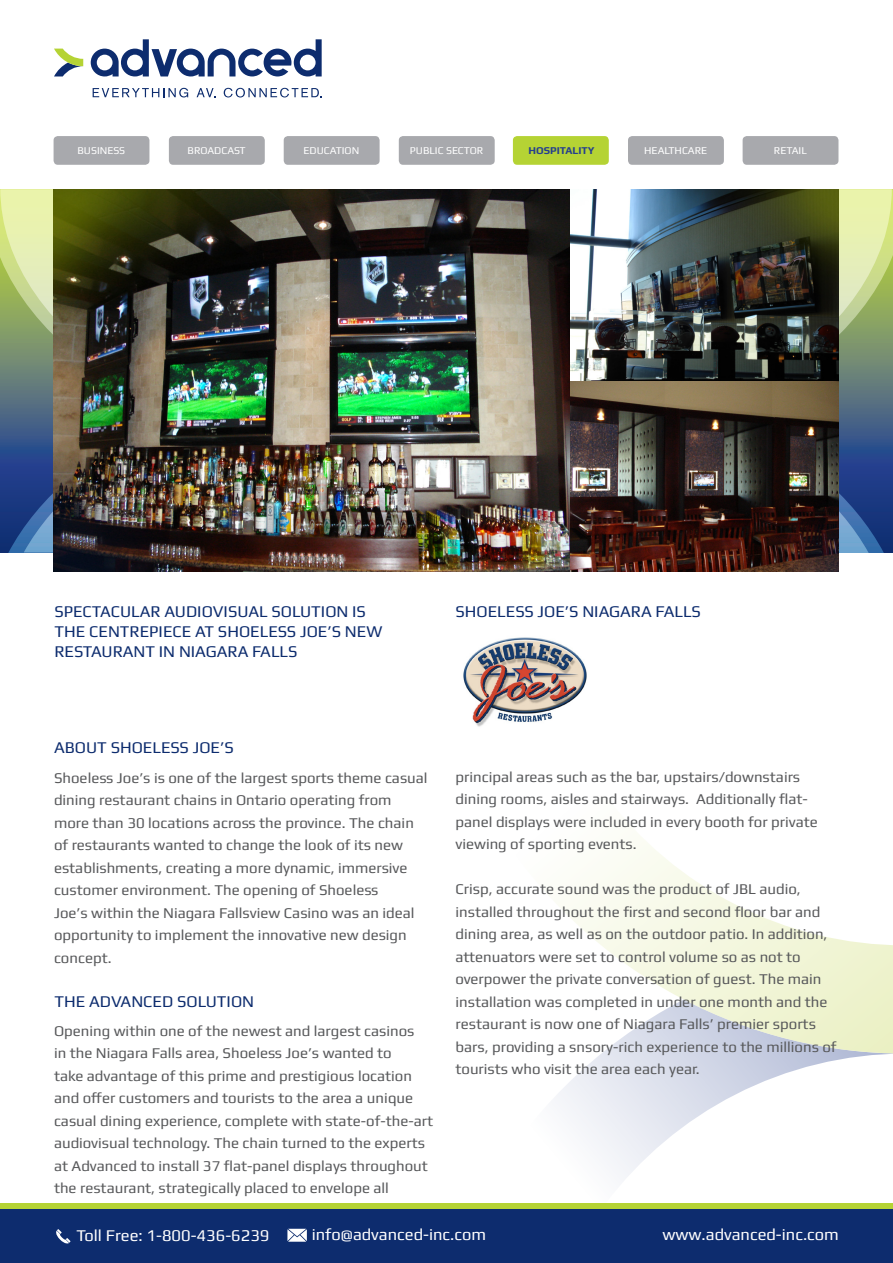
<style>
.page{position:relative;width:893px;height:1263px;background:#fff}
.page>*{position:absolute;margin:0;border:0;box-sizing:border-box;transform-origin:0 0}
.t1{font:16.5px/19.8px "Play";color:#0d2c6e}
.t2{font:16.5px "Play";color:#fff}
.t3{font:15px/22.5px "Play";color:#57585a}
.t4{font:10.5px "Play";color:#fff}
.t5{font:700 10.5px "Play";color:#253f8e}
</style>
<div class="page">
<svg style="left:93px;top:88px;width:95px;height:9px"></svg>
<svg style="left:197px;top:88px;width:19px;height:9px"></svg>
<svg style="left:224px;top:88px;width:98px;height:9px"></svg>
<svg style="left:54px;top:49px;width:29px;height:27px"></svg>
<svg style="left:91px;top:39px;width:231px;height:37px"></svg>
<svg style="left:0;top:189px;width:893px;height:281px;background:#b5c58e"></svg>
<svg style="left:8px;top:358px;width:876px;height:195px;background:#41618d"></svg>
<div style="left:0;top:1209px;width:893px;height:54px;background:#0d2c6e"></div>
<svg style="left:56px;top:1229px;width:15px;height:15px"></svg>
<svg style="left:287px;top:1229px;width:20px;height:13px"></svg>
<div style="left:513px;top:136px;width:96px;height:29px;background:#b5d334;border-radius:4px"></div>
<div style="left:54px;top:136px;width:95px;height:29px;background:#a8a9ad;border-radius:4px"></div>
<div style="left:284px;top:136px;width:96px;height:29px;background:#a8a9ad;border-radius:4px"></div>
<div style="left:399px;top:136px;width:96px;height:29px;background:#a8a9ad;border-radius:4px"></div>
<div style="left:743px;top:136px;width:95px;height:29px;background:#a8a9ad;border-radius:4px"></div>
<div style="left:628px;top:136px;width:96px;height:29px;background:#a8a9ad;border-radius:4px"></div>
<div style="left:169px;top:136px;width:96px;height:29px;background:#a8a9ad;border-radius:4px"></div>
<svg style="left:556px;top:1053px;width:337px;height:126px"></svg>
<svg style="left:558px;top:835px;width:335px;height:218px"></svg>
<img style="left:54px;top:189px;width:517px;height:383px">
<img style="left:571px;top:381px;width:267px;height:191px">
<img style="left:571px;top:189px;width:267px;height:192px">
<img style="left:463px;top:637px;width:124px;height:90px">
<div style="left:0;top:1203px;width:893px;height:6px;background:#b5d334"></div>
<p class="t4" style="left:78px;top:144px;width:49px">BUSINESS</p>
<p class="t4" style="left:188px;top:144px;width:60px">BROADCAST</p>
<p class="t4" style="left:303px;top:144px;width:57px">EDUCATION</p>
<p class="t4" style="left:410px;top:144px;width:75px">PUBLIC SECTOR</p>
<p class="t5" style="left:529px;top:144px;width:67px">HOSPITALITY</p>
<p class="t4" style="left:644px;top:144px;width:65px">HEALTHCARE</p>
<p class="t4" style="left:774px;top:144px;width:34px">RETAIL</p>
<p class="t1" style="left:54px;top:601px;width:329px">SPECTACULAR AUDIOVISUAL SOLUTION IS<br>THE CENTREPIECE AT SHOELESS JOE’S NEW<br>RESTAURANT IN NIAGARA FALLS</p>
<p class="t1" style="left:455px;top:601px;width:247px">SHOELESS JOE’S NIAGARA FALLS</p>
<p class="t1" style="left:54px;top:737px;width:181px">ABOUT SHOELESS JOE’S</p>
<p class="t3" style="left:54px;top:766px;width:375px">Shoeless Joe’s is one of the largest sports theme casual dining restaurant chains in Ontario operating from more than 30 locations across the province. The chain of restaurants wanted to change the look of its new establishments, creating a more dynamic, immersive customer environment. The opening of Shoeless<br>Joe’s within the Niagara Fallsview Casino was an ideal opportunity to implement the innovative new design concept.</p>
<p class="t1" style="left:54px;top:991px;width:201px">THE ADVANCED SOLUTION</p>
<p class="t3" style="left:54px;top:1019px;width:381px">Opening within one of the newest and largest casinos<br>in the Niagara Falls area, Shoeless Joe’s wanted to<br>take advantage of this prime and prestigious location and offer customers and tourists to the area a unique casual dining experience, complete with state-of-the-art audiovisual technology. The chain turned to the experts at Advanced to install 37 flat-panel displays throughout the restaurant, strategically placed to envelope all</p>
<p class="t3" style="left:455px;top:765px;width:364px">principal areas such as the bar, upstairs/downstairs dining rooms, aisles and stairways. Additionally flat&shy;panel displays were included in every booth for private viewing of sporting events.</p>
<p class="t3" style="left:455px;top:877px;width:383px">Crisp, accurate sound was the product of JBL audio, installed throughout the first and second floor bar and dining area, as well as on the outdoor patio. In addition, attenuators were set to control volume so as not to overpower the private conversation of guest. The main installation was completed in under one month and the restaurant is now one of Niagara Falls’ premier sports bars, providing a snsory-rich experience to the millions of tourists who visit the area each year.</p>
<p class="t2" style="left:77px;top:1226px;width:194px">Toll Free: 1-800-436-6239</p>
<p class="t2" style="left:312px;top:1224px;width:176px">info@advanced-inc.com</p>
<p class="t2" style="left:662px;top:1224px;width:178px">www.advanced-inc.com</p>
</div>
